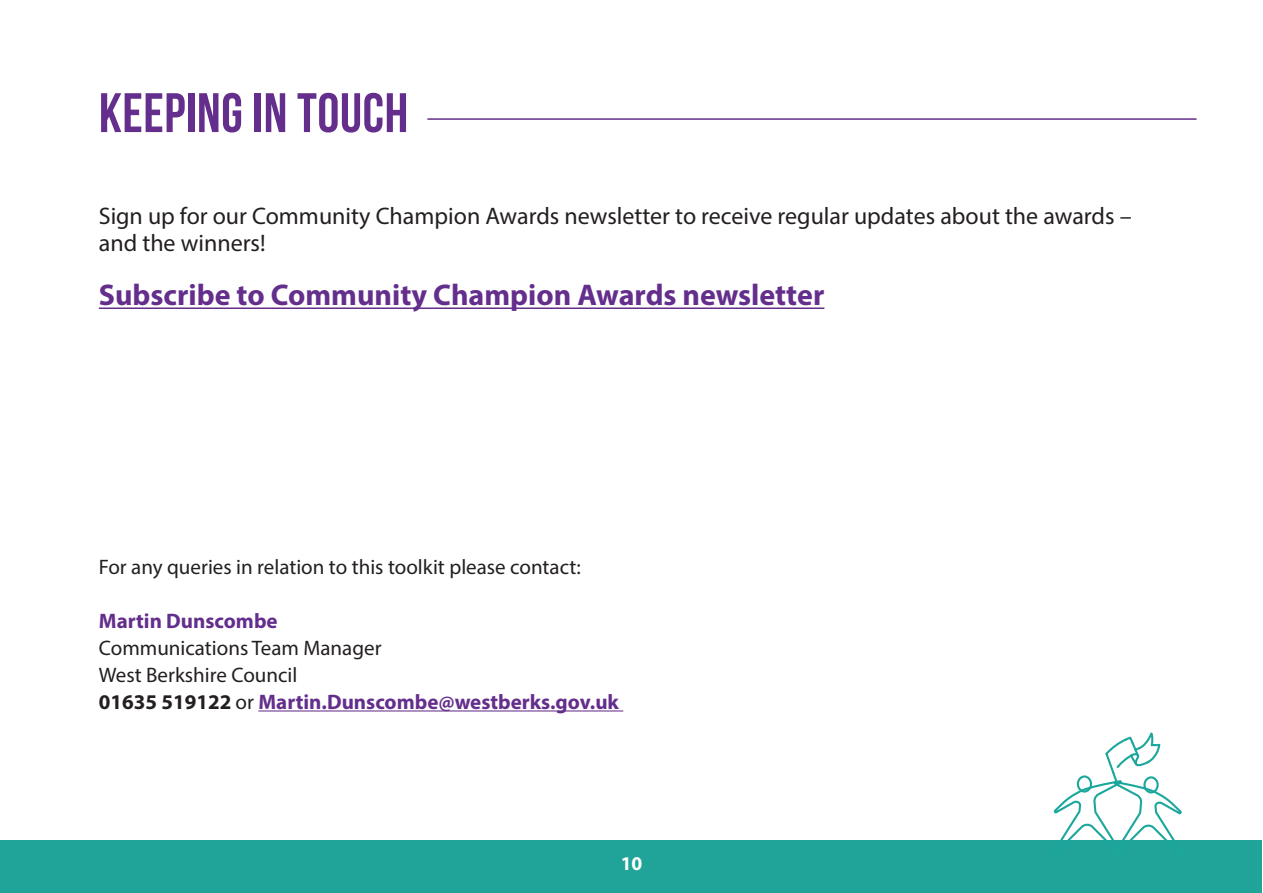
<style>
.page{position:relative;width:1263px;height:893px;background:#fff}
.page>*{position:absolute;margin:0;border:0;box-sizing:border-box;transform-origin:0 0}
.t1{font:55.5px "Bebas Neue";letter-spacing:.01em;color:#642e8c}
.t2{font:700 30px "Myriad Pro";color:#642e8c}
.t3{font:24px "Myriad Pro";color:#231f20}
.t4{font:21px "Myriad Pro";color:#231f20}
.t5{font:700 21px "Myriad Pro";color:#642e8c}
.t6{font:700 19.5px "Myriad Pro";color:#fff}
.s1{color:#231f20}
.s2{font-weight:400;color:#231f20}
</style>
<div class="page">
<hr style="left:99px;top:307px;width:725px;height:2px;background:#642e8c">
<div style="left:1px;top:840px;width:1261px;height:52px;background:#20a49a"></div>
<hr style="left:427px;top:118px;width:769px;height:2px;background:#642e8c">
<svg style="left:1053px;top:732px;width:129px;height:108px"></svg>
<hr style="left:258px;top:710px;width:365px;height:1px;background:#642e8c">
<p class="t1" style="left:99px;top:82px;width:311px">KEEPING IN TOUCH</p>
<p class="t3" style="left:99px;top:201px;width:1034px">Sign up for our Community Champion Awards newsletter to receive regular updates about the awards –</p>
<p class="t3" style="left:99px;top:228px;width:168px">and the winners!</p>
<p class="t2" style="left:99px;top:276px;width:727px">Subscribe to Community Champion Awards newsletter</p>
<p class="t4" style="left:99px;top:554px;width:483px">For any queries in relation to this toolkit please contact:</p>
<p class="t5" style="left:99px;top:607px;width:180px">Martin Dunscombe</p>
<p class="t4" style="left:99px;top:635px;width:284px">Communications Team Manager</p>
<p class="t4" style="left:99px;top:662px;width:200px">West Berkshire Council</p>
<p class="t5" style="left:99px;top:688px;width:522px"><span class="s1">01635 519122</span> <span class="s2">or</span> Martin.Dunscombe@westberks.gov.uk</p>
<p class="t6" style="left:621px;top:851px;width:23px">10</p>
</div>
